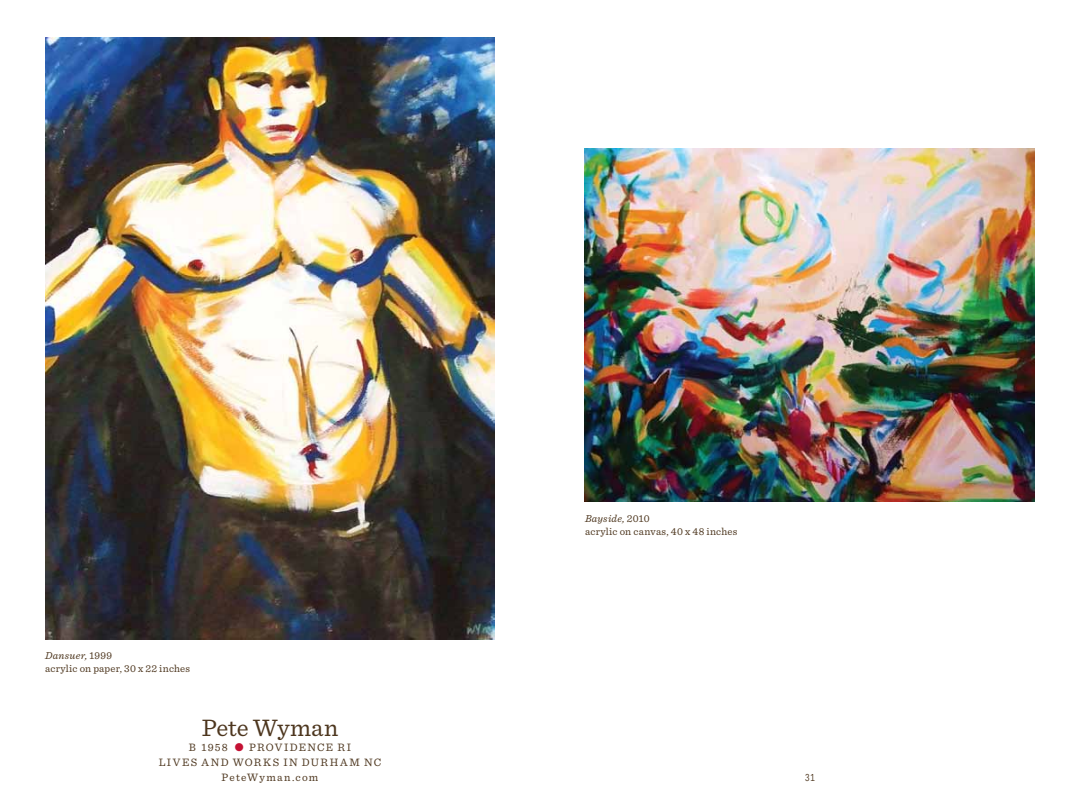
<style>
.page{position:relative;width:1080px;height:810px;background:#fff}
.page>*{position:absolute;margin:0;border:0;box-sizing:border-box;transform-origin:0 0}
.t1{font:25px "Sentinel";color:#4d361e}
.t2{font:11.25px "Sentinel";letter-spacing:.12em;color:#4d361e}
.t3{font:10.62px/12.5px "Sentinel";letter-spacing:.02em;color:#4d361e}
.t4{font:10px "Numbers Claimcheck";color:#4d361e}
.s1{font-style:italic}
.s2{color:#c41134}
</style>
<div class="page">
<img style="left:45px;top:37px;width:450px;height:602px">
<img style="left:585px;top:149px;width:450px;height:353px">
<p class="t3" style="left:45px;top:649px;width:147px"><span class="s1">Dansuer,</span> 1999<br>acrylic on paper, 30 x 22 inches</p>
<h1 class="t1" style="left:202px;top:709px;width:138px">Pete Wyman</h1>
<p class="t2" style="left:189px;top:739px;width:157px">B 1958 <span class="s2">●</span> Providence RI</p>
<p class="t2" style="left:159px;top:754px;width:215px">Lives and works in Durham NC</p>
<p class="t2" style="left:222px;top:769px;width:98px">PeteWyman.com</p>
<p class="t3" style="left:585px;top:512px;width:154px"><span class="s1">Bayside,</span> 2010<br>acrylic on canvas, 40 x 48 inches</p>
<p class="t4" style="left:805px;top:772px;width:12px">31</p>
</div>
